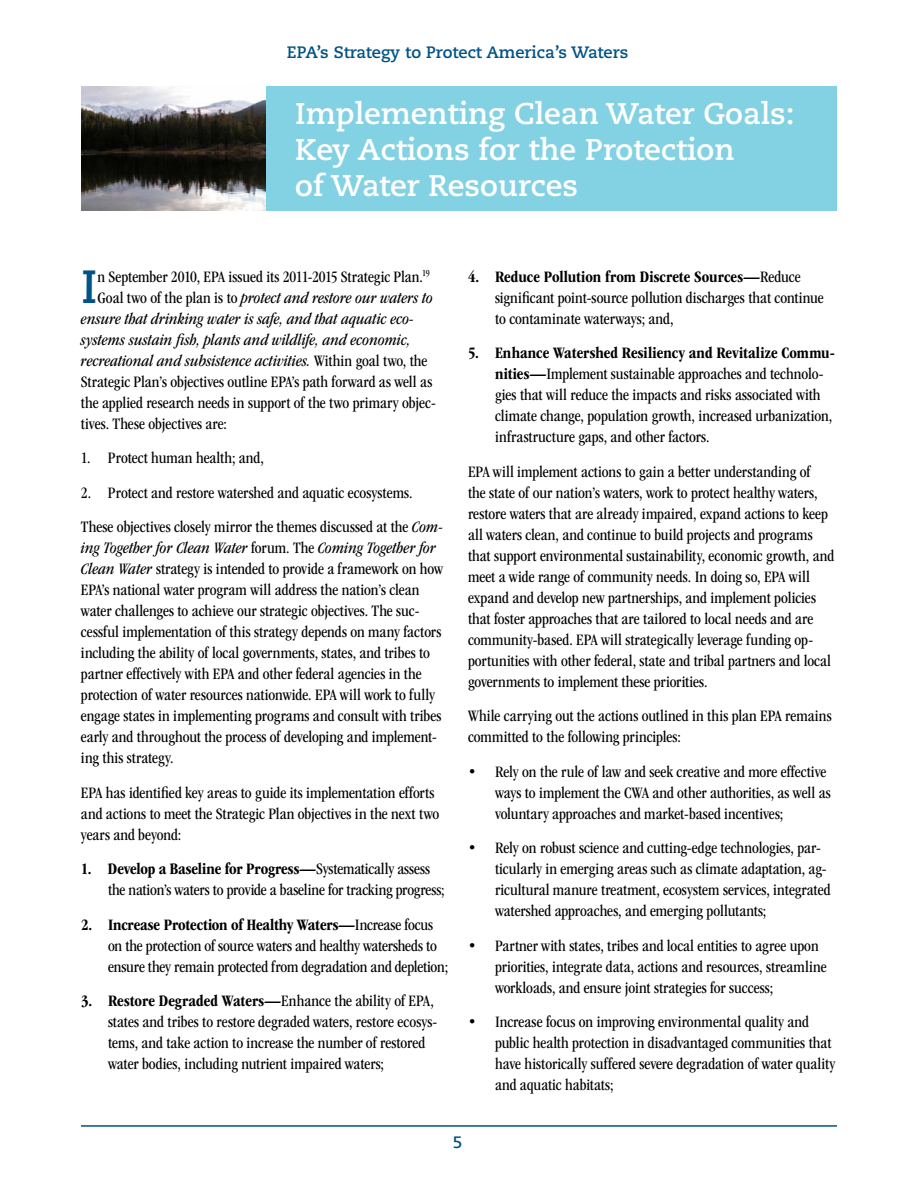
<style>
.page{position:relative;width:918px;height:1188px;background:#fff}
.page>*{position:absolute;margin:0;border:0;box-sizing:border-box;transform-origin:0 0}
.t1{font:700 46.5px "Caecilia LT Std";color:#005387}
.t2{font:700 30px/36px "Caecilia LT Std";color:#fff}
.t3{font:condensed 16.5px/21px "ITC Garamond Std";color:#000}
.t4{font:italic condensed 16.5px "ITC Garamond Std";letter-spacing:.005em;color:#000}
.t5{font:700 16.5px "Caecilia LT Std";color:#005387}
.s1{font-style:normal}
.s2{font-style:italic}
.s3{font-weight:700}
</style>
<div class="page">
<hr style="left:81px;top:1125px;width:756px;height:2px;background:#005387">
<div style="left:95px;top:87px;width:742px;height:124px;background:#83d2e4"></div>
<img style="left:81px;top:87px;width:184px;height:124px">
<p class="t5" style="left:287px;top:42px;width:343px">EPA’s Strategy to Protect America’s Waters</p>
<h2 class="t2" style="left:295px;top:96px;width:501px">Implementing Clean Water Goals:<br>Key Actions for the Protection<br>of Water Resources</h2>
<h1 class="t1" style="left:81px;top:259px;width:18px">I</h1>
<p class="t3" style="left:97px;top:266px;width:334px">n September 2010, EPA issued its 2011-2015 Strategic Plan.<sup>19</sup></p>
<p class="t4" style="left:97px;top:288px;width:337px"><span class="s1">Goal two of the plan is to</span> protect and restore our waters to</p>
<p class="t4" style="left:81px;top:309px;width:335px">ensure that drinking water is safe, and that aquatic eco-</p>
<p class="t4" style="left:81px;top:330px;width:331px">systems sustain fish, plants and wildlife, and economic,</p>
<p class="t4" style="left:81px;top:351px;width:348px">recreational and subsistence activities. <span class="s1">Within goal two, the</span></p>
<p class="t3" style="left:81px;top:371px;width:353px">Strategic Plan’s objectives outline EPA’s path forward as well as</p>
<p class="t3" style="left:81px;top:392px;width:356px">the applied research needs in support of the two primary objec-</p>
<p class="t3" style="left:81px;top:413px;width:147px">tives. These objectives are:</p>
<p class="t3" style="left:81px;top:448px;width:184px">1. Protect human health; and,</p>
<p class="t3" style="left:81px;top:475px;width:364px;line-height:34.5px">2. Protect and restore watershed and aquatic ecosystems.<br>These objectives closely mirror the themes discussed at the <span class="s2">Com-</span></p>
<p class="t3" style="left:81px;top:538px;width:363px"><span class="s2">ing Together for Clean Water</span> forum. The <span class="s2">Coming Together for Clean Water</span> strategy is intended to provide a framework on how EPA’s national water program will address the nation’s clean water challenges to achieve our strategic objectives. The suc&shy;cessful implementation of this strategy depends on many factors including the ability of local governments, states, and tribes to partner effectively with EPA and other federal agencies in the protection of water resources nationwide. EPA will work to fully engage states in implementing programs and consult with tribes early and throughout the process of developing and implement&shy;ing this strategy.</p>
<p class="t3" style="left:81px;top:782px;width:360px">EPA has identified key areas to guide its implementation efforts and actions to meet the Strategic Plan objectives in the next two years and beyond:</p>
<p class="t3" style="left:108px;top:859px;width:338px;text-indent:-27px"><span class="s3">1. Develop a Baseline for Progress—</span>Systematically assess the nation’s waters to provide a baseline for tracking progress;</p>
<p class="t3" style="left:108px;top:914px;width:342px;text-indent:-27px"><span class="s3">2. Increase Protection of Healthy Waters—</span>Increase focus on the protection of source waters and healthy watersheds to ensure they remain protected from degradation and depletion;</p>
<p class="t3" style="left:108px;top:991px;width:331px;text-indent:-27px"><span class="s3">3. Restore Degraded Waters—</span>Enhance the ability of EPA, states and tribes to restore degraded waters, restore ecosys&shy;tems, and take action to increase the number of restored water bodies, including nutrient impaired waters;</p>
<p class="t3" style="left:495px;top:266px;width:330px;text-indent:-27px"><span class="s3">4. Reduce Pollution from Discrete Sources—</span>Reduce significant point-source pollution discharges that continue to contaminate waterways; and,</p>
<p class="t3" style="left:495px;top:343px;width:341px;text-indent:-27px"><span class="s3">5. Enhance Watershed Resiliency and Revitalize Commu&shy;nities—</span>Implement sustainable approaches and technolo&shy;gies that will reduce the impacts and risks associated with climate change, population growth, increased urbanization, infrastructure gaps, and other factors.</p>
<p class="t3" style="left:468px;top:461px;width:368px">EPA will implement actions to gain a better understanding of<br>the state of our nation’s waters, work to protect healthy waters, restore waters that are already impaired, expand actions to keep all waters clean, and continue to build projects and programs that support environmental sustainability, economic growth, and meet a wide range of community needs. In doing so, EPA will expand and develop new partnerships, and implement policies that foster approaches that are tailored to local needs and are community-based. EPA will strategically leverage funding op&shy;portunities with other federal, state and tribal partners and local governments to implement these priorities.</p>
<p class="t3" style="left:468px;top:706px;width:365px">While carrying out the actions outlined in this plan EPA remains committed to the following principles:</p>
<p class="t3" style="left:495px;top:761px;width:337px;text-indent:-27px">• Rely on the rule of law and seek creative and more effective ways to implement the CWA and other authorities, as well as voluntary approaches and market-based incentives;</p>
<p class="t3" style="left:495px;top:838px;width:337px;text-indent:-27px">• Rely on robust science and cutting-edge technologies, par&shy;ticularly in emerging areas such as climate adaptation, ag&shy;ricultural manure treatment, ecosystem services, integrated watershed approaches, and emerging pollutants;</p>
<p class="t3" style="left:495px;top:935px;width:333px;text-indent:-27px">• Partner with states, tribes and local entities to agree upon priorities, integrate data, actions and resources, streamline workloads, and ensure joint strategies for success;</p>
<p class="t3" style="left:495px;top:1012px;width:342px;text-indent:-27px">• Increase focus on improving environmental quality and public health protection in disadvantaged communities that have historically suffered severe degradation of water quality and aquatic habitats;</p>
<p class="t5" style="left:453px;top:1132px;width:11px">5</p>
</div>
